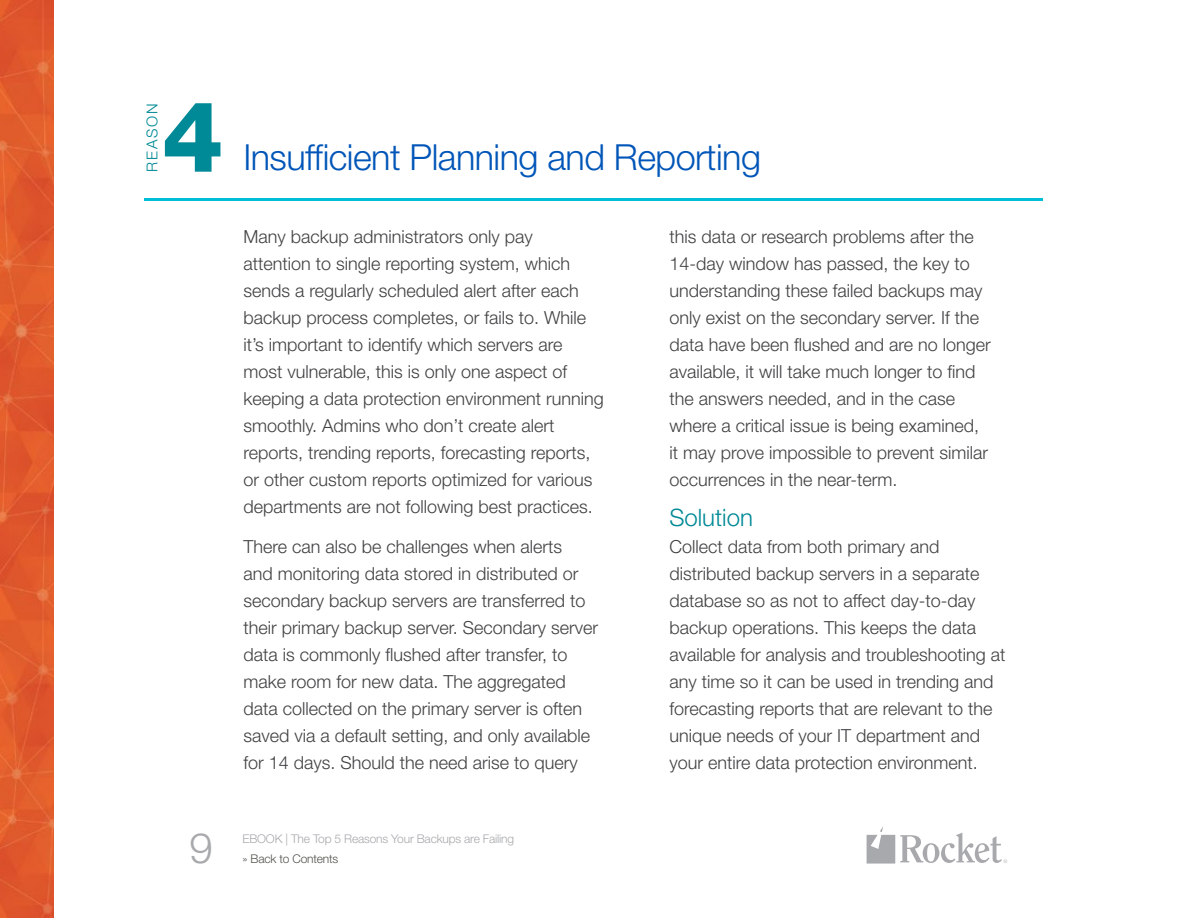
<style>
.page{position:relative;width:1188px;height:918px;background:#fff}
.page>*{position:absolute;margin:0;border:0;box-sizing:border-box;transform-origin:0 0}
.t1{font:800 98.25px "Helvetica Neue LT Std";color:#008996}
.t2{font:300 42px "Helvetica Neue LT Std";color:#a7a9ac}
.t3{font:300 36px "Helvetica Neue LT Std";letter-spacing:-.015em;color:#0055b8}
.t4{font:300 24px "Helvetica Neue LT Std";color:#008996}
.t5{font:300 18px/27px "Helvetica Neue LT Std";color:#414042}
.t6{font:300 15px "Helvetica Neue LT Std";letter-spacing:.11em;color:#008996}
.t7{font:300 12px "Helvetica Neue LT Std";letter-spacing:-.015em;color:#a7a9ac}
.t8{font:300 12px "Helvetica Neue LT Std";letter-spacing:-.015em;color:#51534a}
</style>
<div class="page">
<img style="left:0;top:0;width:54px;height:918px">
<svg style="left:867px;top:827px;width:140px;height:37px"></svg>
<hr style="left:144px;top:198px;width:899px;height:3px;background:#00bed6">
<h1 class="t1" style="left:162px;top:78px;width:63px">4</h1>
<p class="t6" style="left:143px;top:172px;width:69px;rotate:-90deg">REASON</p>
<h3 class="t3" style="left:243px;top:135px;width:519px">Insufficient Planning and Reporting</h3>
<p class="t5" style="left:243px;top:223px;width:362px">Many backup administrators only pay attention to single reporting system, which sends a regularly scheduled alert after each backup process completes, or fails to. While it’s important to identify which servers are most vulnerable, this is only one aspect of keeping a data protection environment running smoothly. Admins who don’t create alert reports, trending reports, forecasting reports, or other custom reports optimized for various departments are not following best practices.</p>
<p class="t5" style="left:243px;top:533px;width:356px">There can also be challenges when alerts<br>and monitoring data stored in distributed or secondary backup servers are transferred to their primary backup server. Secondary server data is commonly flushed after transfer, to make room for new data. The aggregated data collected on the primary server is often saved via a default setting, and only available for 14 days. Should the need arise to query</p>
<p class="t5" style="left:669px;top:223px;width:323px">this data or research problems after the 14-day window has passed, the key to understanding these failed backups may only exist on the secondary server. If the data have been flushed and are no longer available, it will take much longer to find the answers needed, and in the case where a critical issue is being examined, it may prove impossible to prevent similar occurrences in the near-term.</p>
<h3 class="t4" style="left:669px;top:503px;width:85px">Solution</h3>
<p class="t5" style="left:669px;top:533px;width:338px">Collect data from both primary and distributed backup servers in a separate database so as not to affect day-to-day backup operations. This keeps the data available for analysis and troubleshooting at any time so it can be used in trending and forecasting reports that are relevant to the unique needs of your IT department and your entire data protection environment.</p>
<h2 class="t2" style="left:189px;top:823px;width:25px">9</h2>
<p class="t7" style="left:243px;top:832px;width:273px">EBOOK | The Top 5 Reasons Your Backups are Failing</p>
<p class="t8" style="left:243px;top:852px;width:97px">» Back to Contents</p>
</div>
